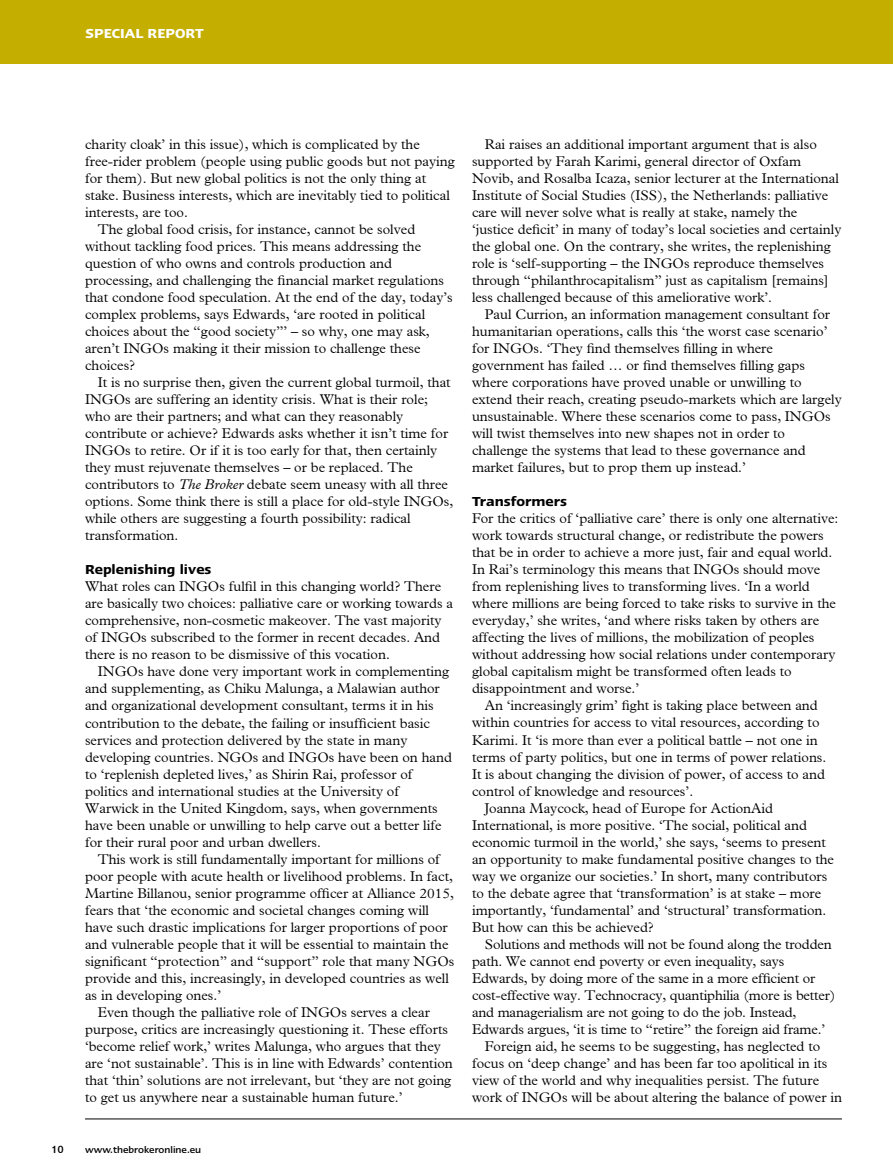
<style>
.page{position:relative;width:893px;height:1170px;background:#fff}
.page>*{position:absolute;margin:0;border:0;box-sizing:border-box;transform-origin:0 0}
.t1{font:600 15px "Linotype Ergo";color:#000}
.t2{font:600 15px "Linotype Ergo";color:#fff}
.t3{font:300 14.1px/17px "Plantin";color:#000}
.t4{font:500 12px "Linotype Ergo";color:#000}
.t5{font:500 10.5px "Linotype Ergo";color:#000}
.s1{font-style:italic}
</style>
<div class="page">
<div style="left:0;top:0;width:893px;height:64px;background:#c4af00"></div>
<hr style="left:85px;top:1118px;width:757px;height:1px;background:#000">
<p class="t2" style="left:86px;top:25px;width:120px">SPECIAL REPORT</p>
<p class="t3" style="left:85px;top:136px;width:336px">charity cloak’ in this issue), which is complicated by the</p>
<p class="t3" style="left:85px;top:153px;width:371px">free-rider problem (people using public goods but not paying</p>
<p class="t3" style="left:85px;top:170px;width:343px">for them). But new global politics is not the only thing at</p>
<p class="t3" style="left:85px;top:187px;width:366px">stake. Business interests, which are inevitably tied to political</p>
<p class="t3" style="left:85px;top:204px;width:104px">interests, are too.</p>
<p class="t3" style="left:98px;top:221px;width:319px">The global food crisis, for instance, cannot be solved</p>
<p class="t3" style="left:85px;top:238px;width:338px">without tackling food prices. This means addressing the</p>
<p class="t3" style="left:85px;top:255px;width:309px">question of who owns and controls production and</p>
<p class="t3" style="left:85px;top:272px;width:360px">processing, and challenging the financial market regulations</p>
<p class="t3" style="left:85px;top:289px;width:369px">that condone food speculation. At the end of the day, today’s</p>
<p class="t3" style="left:85px;top:306px;width:342px">complex problems, says Edwards, ‘are rooted in political</p>
<p class="t3" style="left:85px;top:323px;width:346px">choices about the “good society”’ – so why, one may ask,</p>
<p class="t3" style="left:85px;top:340px;width:337px">aren’t INGOs making it their mission to challenge these</p>
<p class="t3" style="left:85px;top:357px;width:52px">choices?</p>
<p class="t3" style="left:98px;top:374px;width:354px">It is no surprise then, given the current global turmoil, that</p>
<p class="t3" style="left:85px;top:391px;width:344px">INGOs are suffering an identity crisis. What is their role;</p>
<p class="t3" style="left:85px;top:408px;width:320px">who are their partners; and what can they reasonably</p>
<p class="t3" style="left:85px;top:425px;width:365px">contribute or achieve? Edwards asks whether it isn’t time for</p>
<p class="t3" style="left:85px;top:442px;width:354px">INGOs to retire. Or if it is too early for that, then certainly</p>
<p class="t3" style="left:85px;top:459px;width:329px">they must rejuvenate themselves – or be replaced. The</p>
<p class="t3" style="left:85px;top:476px;width:364px">contributors to <span class="s1">The Broker</span> debate seem uneasy with all three</p>
<p class="t3" style="left:85px;top:493px;width:370px">options. Some think there is still a place for old-style INGOs,</p>
<p class="t3" style="left:85px;top:510px;width:327px">while others are suggesting a fourth possibility: radical</p>
<p class="t3" style="left:85px;top:527px;width:95px">transformation.</p>
<p class="t1" style="left:85px;top:561px;width:128px">Replenishing lives</p>
<p class="t3" style="left:85px;top:578px;width:370px">What roles can INGOs fulfil in this changing world? There are basically two choices: palliative care or working towards a comprehensive, non-cosmetic makeover. The vast majority of INGOs subscribed to the former in recent decades. And there is no reason to be dismissive of this vocation.</p>
<p class="t3" style="left:85px;top:663px;width:368px;text-indent:13px">INGOs have done very important work in complementing and supplementing, as Chiku Malunga, a Malawian author and organizational development consultant, terms it in his contribution to the debate, the failing or insufficient basic services and protection delivered by the state in many developing countries. NGOs and INGOs have been on hand to ‘replenish depleted lives,’ as Shirin Rai, professor of politics and international studies at the University of Warwick in the United Kingdom, says, when governments have been unable or unwilling to help carve out a better life for their rural poor and urban dwellers.</p>
<p class="t3" style="left:98px;top:850px;width:344px">This work is still fundamentally important for millions of</p>
<p class="t3" style="left:85px;top:867px;width:369px">poor people with acute health or livelihood problems. In fact,</p>
<p class="t3" style="left:85px;top:884px;width:370px">Martine Billanou, senior programme officer at Alliance 2015,</p>
<p class="t3" style="left:85px;top:901px;width:346px">fears that ‘the economic and societal changes coming will</p>
<p class="t3" style="left:85px;top:918px;width:364px">have such drastic implications for larger proportions of poor</p>
<p class="t3" style="left:85px;top:935px;width:365px">and vulnerable people that it will be essential to maintain the</p>
<p class="t3" style="left:85px;top:952px;width:371px">significant “protection” and “support” role that many NGOs</p>
<p class="t3" style="left:85px;top:969px;width:365px">provide and this, increasingly, in developed countries as well</p>
<p class="t3" style="left:85px;top:986px;width:138px">as in developing ones.’</p>
<p class="t3" style="left:98px;top:1003px;width:334px">Even though the palliative role of INGOs serves a clear</p>
<p class="t3" style="left:85px;top:1020px;width:364px">purpose, critics are increasingly questioning it. These efforts</p>
<p class="t3" style="left:85px;top:1037px;width:357px">‘become relief work,’ writes Malunga, who argues that they</p>
<p class="t3" style="left:85px;top:1054px;width:369px">are ‘not sustainable’. This is in line with Edwards’ contention</p>
<p class="t3" style="left:85px;top:1071px;width:368px">that ‘thin’ solutions are not irrelevant, but ‘they are not going</p>
<p class="t3" style="left:85px;top:1088px;width:319px">to get us anywhere near a sustainable human future.’</p>
<p class="t4" style="left:51px;top:1142px;width:14px">10</p>
<p class="t5" style="left:85px;top:1144px;width:118px">www.thebrokeronline.eu</p>
<p class="t3" style="left:472px;top:136px;width:371px;text-indent:13px">Rai raises an additional important argument that is also supported by Farah Karimi, general director of Oxfam Novib, and Rosalba Icaza, senior lecturer at the International Institute of Social Studies (ISS), the Netherlands: palliative care will never solve what is really at stake, namely the ‘justice deficit’ in many of today’s local societies and certainly the global one. On the contrary, she writes, the replenishing role is ‘self-supporting – the INGOs reproduce themselves through “philanthrocapitalism” just as capitalism [remains] less challenged because of this ameliorative work’.</p>
<p class="t3" style="left:472px;top:306px;width:371px;text-indent:13px">Paul Currion, an information management consultant for humanitarian operations, calls this ‘the worst case scenario’ for INGOs. ‘They find themselves filling in where government has failed … or find themselves filling gaps where corporations have proved unable or unwilling to extend their reach, creating pseudo-markets which are largely unsustainable. Where these scenarios come to pass, INGOs will twist themselves into new shapes not in order to challenge the systems that lead to these governance and market failures, but to prop them up instead.’</p>
<p class="t1" style="left:472px;top:493px;width:96px">Transformers</p>
<p class="t3" style="left:472px;top:510px;width:368px">For the critics of ‘palliative care’ there is only one alternative: work towards structural change, or redistribute the powers that be in order to achieve a more just, fair and equal world.<br>In Rai’s terminology this means that INGOs should move from replenishing lives to transforming lives. ‘In a world where millions are being forced to take risks to survive in the everyday,’ she writes, ‘and where risks taken by others are affecting the lives of millions, the mobilization of peoples without addressing how social relations under contemporary global capitalism might be transformed often leads to disappointment and worse.’</p>
<p class="t3" style="left:485px;top:697px;width:335px">An ‘increasingly grim’ fight is taking place between and</p>
<p class="t3" style="left:472px;top:714px;width:349px">within countries for access to vital resources, according to</p>
<p class="t3" style="left:472px;top:731px;width:347px">Karimi. It ‘is more than ever a political battle – not one in</p>
<p class="t3" style="left:472px;top:748px;width:356px">terms of party politics, but one in terms of power relations.</p>
<p class="t3" style="left:472px;top:765px;width:354px">It is about changing the division of power, of access to and</p>
<p class="t3" style="left:472px;top:782px;width:223px">control of knowledge and resources’.</p>
<p class="t3" style="left:485px;top:799px;width:290px">Joanna Maycock, head of Europe for ActionAid</p>
<p class="t3" style="left:472px;top:816px;width:336px">International, is more positive. ‘The social, political and</p>
<p class="t3" style="left:472px;top:833px;width:355px">economic turmoil in the world,’ she says, ‘seems to present</p>
<p class="t3" style="left:472px;top:850px;width:364px">an opportunity to make fundamental positive changes to the</p>
<p class="t3" style="left:472px;top:867px;width:357px">way we organize our societies.’ In short, many contributors</p>
<p class="t3" style="left:472px;top:884px;width:351px">to the debate agree that ‘transformation’ is at stake – more</p>
<p class="t3" style="left:472px;top:901px;width:356px">importantly, ‘fundamental’ and ‘structural’ transformation.</p>
<p class="t3" style="left:472px;top:918px;width:183px">But how can this be achieved?</p>
<p class="t3" style="left:485px;top:935px;width:348px">Solutions and methods will not be found along the trodden</p>
<p class="t3" style="left:472px;top:952px;width:314px">path. We cannot end poverty or even inequality, says</p>
<p class="t3" style="left:472px;top:969px;width:345px">Edwards, by doing more of the same in a more efficient or</p>
<p class="t3" style="left:472px;top:986px;width:365px">cost-effective way. Technocracy, quantiphilia (more is better)</p>
<p class="t3" style="left:472px;top:1003px;width:326px">and managerialism are not going to do the job. Instead,</p>
<p class="t3" style="left:472px;top:1020px;width:355px">Edwards argues, ‘it is time to “retire” the foreign aid frame.’</p>
<p class="t3" style="left:485px;top:1037px;width:337px">Foreign aid, he seems to be suggesting, has neglected to</p>
<p class="t3" style="left:472px;top:1054px;width:357px">focus on ‘deep change’ and has been far too apolitical in its</p>
<p class="t3" style="left:472px;top:1071px;width:349px">view of the world and why inequalities persist. The future</p>
<p class="t3" style="left:472px;top:1088px;width:371px">work of INGOs will be about altering the balance of power in</p>
</div>
